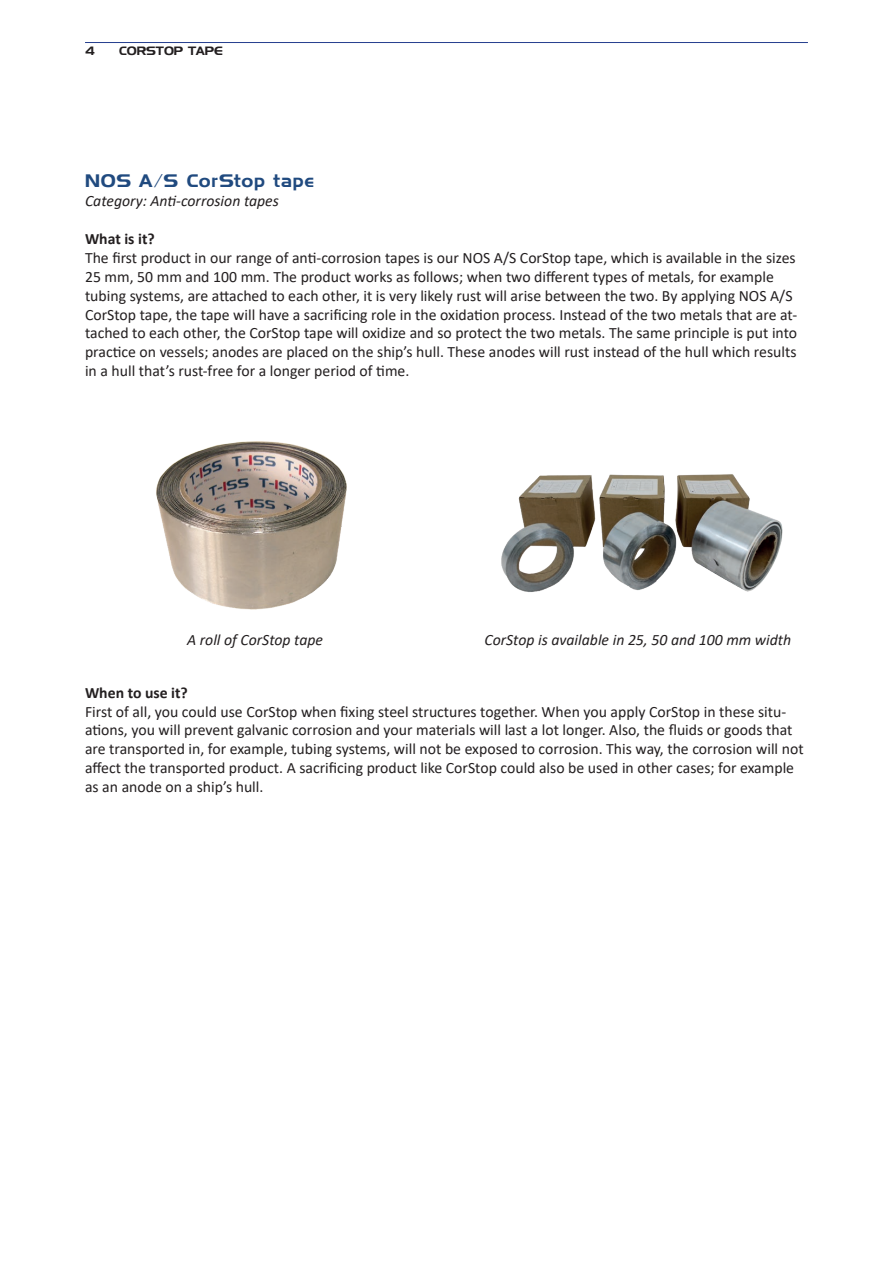
<style>
.page{position:relative;width:893px;height:1263px;background:#fff}
.page>*{position:absolute;margin:0;border:0;box-sizing:border-box;transform-origin:0 0}
.t1{font:18px "Denmark";letter-spacing:.04em;color:#204a7f}
.t2{font:15.75px/18.9px "Calibri";color:#231f20}
.t3{font:italic 15.75px "Calibri";color:#231f20}
.t4{font:700 15.75px "Calibri";color:#231f20}
.t5{font:12px "Denmark";color:#231f20}
</style>
<div class="page">
<img style="left:501px;top:474px;width:282px;height:118px">
<hr style="left:85px;top:42px;width:723px;height:1px;background:#253f8e">
<img style="left:156px;top:441px;width:191px;height:169px">
<p class="t5" style="left:85px;top:44px;width:12px">4</p>
<p class="t5" style="left:119px;top:44px;width:105px">CORSTOP TAPE</p>
<p class="t1" style="left:85px;top:170px;width:231px">NOS A/S CorStop tape</p>
<p class="t3" style="left:85px;top:190px;width:195px">Category: Anti-corrosion tapes</p>
<p class="t4" style="left:85px;top:228px;width:71px">What is it?</p>
<p class="t2" style="left:85px;top:248px;width:714px">The first product in our range of anti-corrosion tapes is our NOS A/S CorStop tape, which is available in the sizes 25 mm, 50 mm and 100 mm. The product works as follows; when two different types of metals, for example tubing systems, are attached to each other, it is very likely rust will arise between the two. By applying NOS A/S CorStop tape, the tape will have a sacrificing role in the oxidation process. Instead of the two metals that are at&shy;tached to each other, the CorStop tape will oxidize and so protect the two metals. The same principle is put into practice on vessels; anodes are placed on the ship’s hull. These anodes will rust instead of the hull which results in a hull that’s rust-free for a longer period of time.</p>
<p class="t3" style="left:187px;top:629px;width:137px">A roll of CorStop tape</p>
<p class="t3" style="left:484px;top:629px;width:308px">CorStop is available in 25, 50 and 100 mm width</p>
<p class="t4" style="left:85px;top:681px;width:104px">When to use it?</p>
<p class="t2" style="left:85px;top:701px;width:720px">First of all, you could use CorStop when fixing steel structures together. When you apply CorStop in these situ&shy;ations, you will prevent galvanic corrosion and your materials will last a lot longer. Also, the fluids or goods that are transported in, for example, tubing systems, will not be exposed to corrosion. This way, the corrosion will not affect the transported product. A sacrificing product like CorStop could also be used in other cases; for example as an anode on a ship’s hull.</p>
</div>
